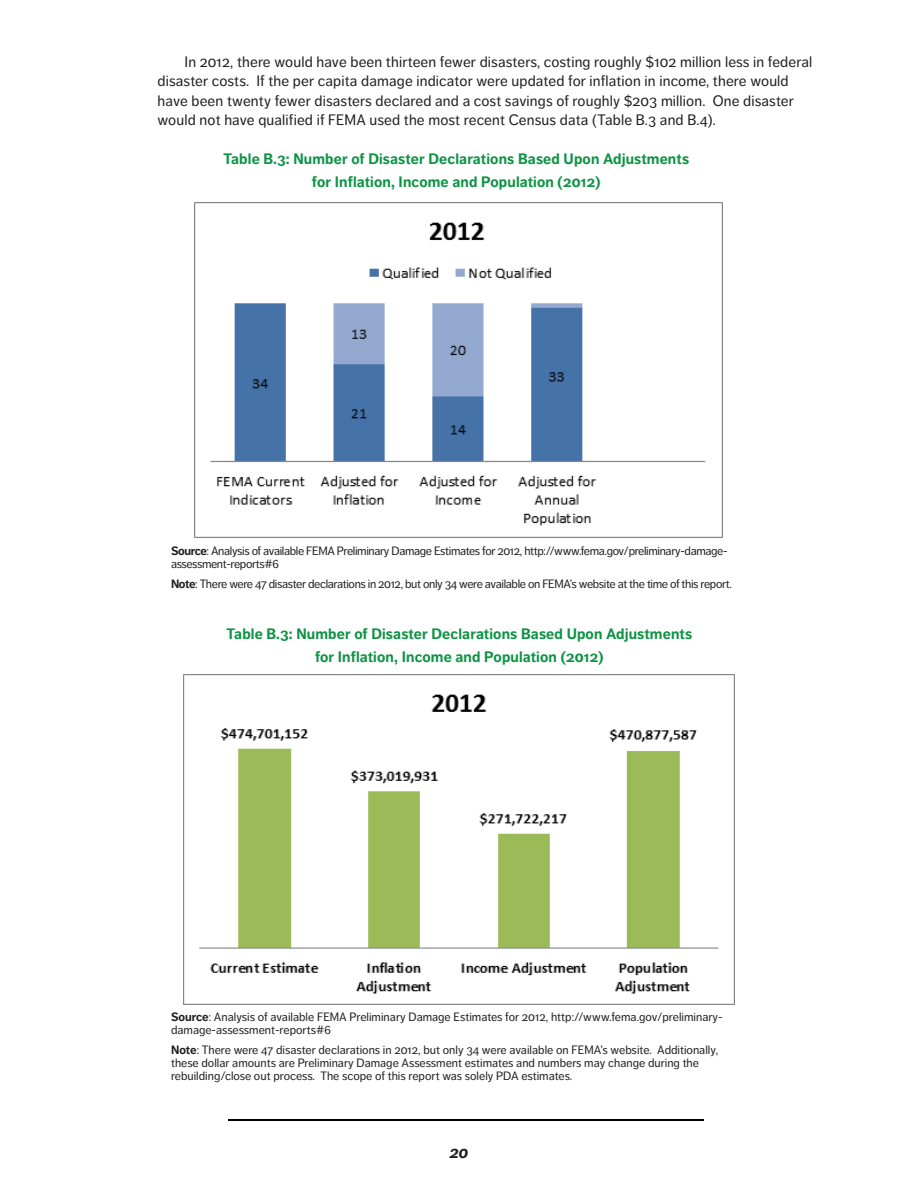
<style>
.page{position:relative;width:918px;height:1188px;background:#fff}
.page>*{position:absolute;margin:0;border:0;box-sizing:border-box;transform-origin:0 0}
.t1{font:italic 700 16.5px "Dagny Pro";color:#231f20}
.t2{font:15px/19.5px "Dagny Pro";letter-spacing:.01em;color:#231f20}
.t3{font:700 15px/22.5px "Dagny Pro";letter-spacing:.01em;color:#0d9344;text-align:center}
.t4{font:12px/13.2px "Dagny Pro";color:#231f20}
.t5{font:12px/13.2px "Dagny Pro";letter-spacing:-.03em;color:#231f20}
.s1{font-weight:700}
</style>
<div class="page">
<hr style="left:228px;top:1119px;width:476px;height:1px;background:#000">
<img style="left:195px;top:203px;width:527px;height:334px">
<img style="left:183px;top:674px;width:552px;height:330px">
<p class="t2" style="left:158px;top:52px;width:656px;text-indent:27px">In 2012, there would have been thirteen fewer disasters, costing roughly $102 million less in federal disaster costs. If the per capita damage indicator were updated for inflation in income, there would have been twenty fewer disasters declared and a cost savings of roughly $203 million. One disaster would not have qualified if FEMA used the most recent Census data (Table B.3 and B.4).</p>
<p class="t3" style="left:223px;top:148px;width:467px">Table B.3: Number of Disaster Declarations Based Upon Adjustments for Inflation, Income and Population (2012)</p>
<p class="t5" style="left:171px;top:544px;width:558px"><span class="s1">Source</span>: Analysis of available FEMA Preliminary Damage Estimates for 2012, http://www.fema.gov/preliminary-damage&shy;assessment-reports#6</p>
<p class="t5" style="left:171px;top:578px;width:563px"><span class="s1">Note</span>: There were 47 disaster declarations in 2012, but only 34 were available on FEMA’s website at the time of this report.</p>
<p class="t3" style="left:226px;top:623px;width:467px">Table B.3: Number of Disaster Declarations Based Upon Adjustments for Inflation, Income and Population (2012)</p>
<p class="t4" style="left:171px;top:1010px;width:553px"><span class="s1">Source</span>: Analysis of available FEMA Preliminary Damage Estimates for 2012, http://www.fema.gov/preliminary&shy;damage-assessment-reports#6</p>
<p class="t4" style="left:171px;top:1043px;width:549px"><span class="s1">Note</span>: There were 47 disaster declarations in 2012, but only 34 were available on FEMA’s website. Additionally, these dollar amounts are Preliminary Damage Assessment estimates and numbers may change during the rebuilding/close out process. The scope of this report was solely PDA estimates.</p>
<h1 class="t1" style="left:450px;top:1142px;width:20px">20</h1>
</div>
